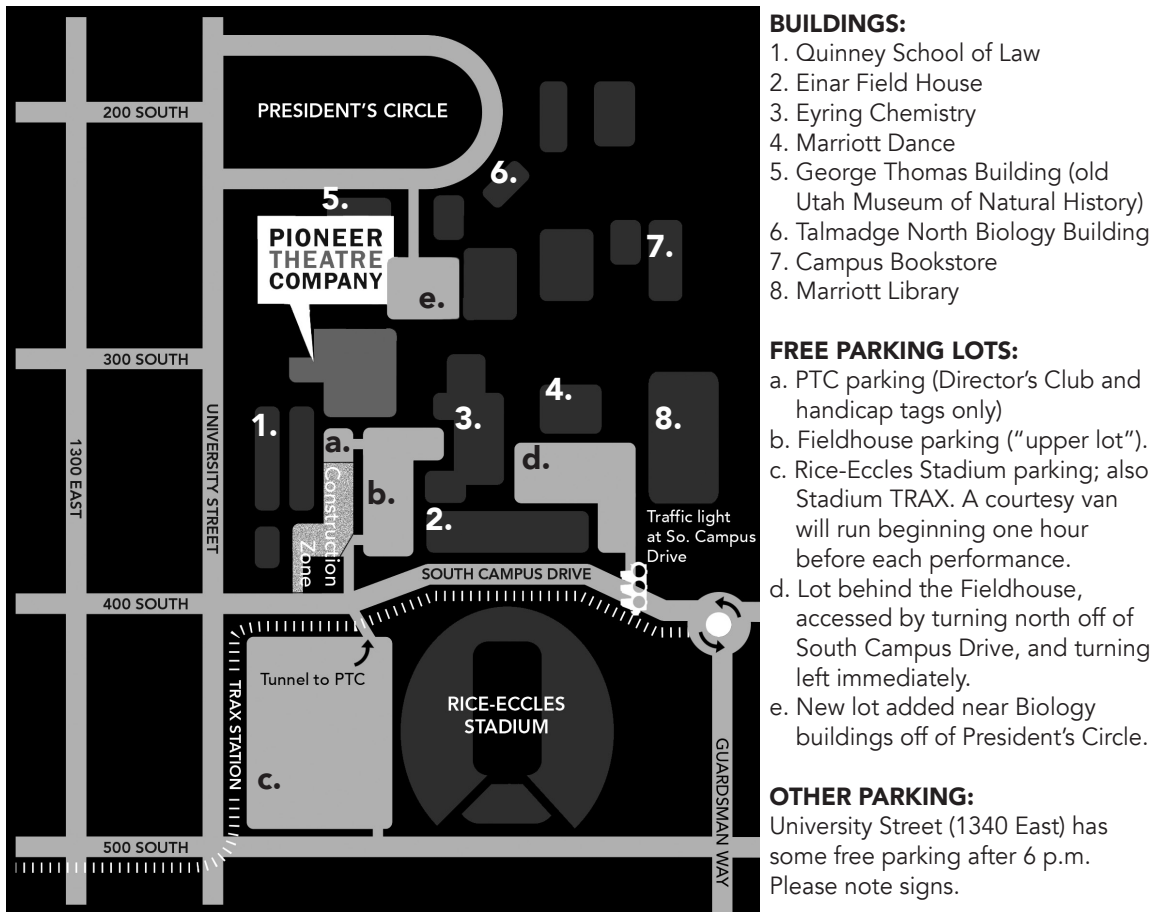
<style>
.page{position:relative;width:1167px;height:920px;background:#fff}
.page>*{position:absolute;margin:0;border:0;box-sizing:border-box;transform-origin:0 0}
.t1{font:900 31.5px "Avenir";color:#fff}
.t2{font:900 31.5px "Avenir";color:#231f20}
.t3{font:24.75px/29.7px "Avenir";color:#231f20;scale:.96 1}
.t4{font:900 24.75px "Avenir";color:#231f20;scale:.96 1}
</style>
<div class="page">
<img style="left:7px;top:7px;width:752px;height:904px">
<p class="t1" style="left:250px;top:397px;width:29px">1.</p>
<p class="t1" style="left:321px;top:171px;width:29px">5.</p>
<p class="t1" style="left:490px;top:145px;width:29px">6.</p>
<p class="t2" style="left:418px;top:270px;width:29px">e.</p>
<p class="t2" style="left:325px;top:414px;width:28px">a.</p>
<p class="t2" style="left:367px;top:466px;width:31px">b.</p>
<p class="t1" style="left:454px;top:391px;width:29px">3.</p>
<p class="t1" style="left:425px;top:491px;width:29px">2.</p>
<p class="t1" style="left:545px;top:362px;width:29px">4.</p>
<p class="t2" style="left:521px;top:431px;width:31px">d.</p>
<p class="t1" style="left:646px;top:219px;width:29px">7.</p>
<p class="t1" style="left:654px;top:391px;width:29px">8.</p>
<p class="t2" style="left:257px;top:751px;width:26px">c.</p>
<p class="t4" style="left:769px;top:2px;width:144px">BUILDINGS:</p>
<p class="t3" style="left:769px;top:38px;width:284px">1. Quinney School of Law</p>
<p class="t3" style="left:769px;top:68px;width:224px">2. Einar Field House</p>
<p class="t3" style="left:769px;top:98px;width:217px">3. Eyring Chemistry</p>
<p class="t3" style="left:769px;top:128px;width:195px">4. Marriott Dance</p>
<p class="t3" style="left:769px;top:157px;width:355px">5. George Thomas Building (old</p>
<p class="t3" style="left:795px;top:187px;width:363px">Utah Museum of Natural History)</p>
<p class="t3" style="left:769px;top:217px;width:398px">6. Talmadge North Biology Building</p>
<p class="t3" style="left:769px;top:246px;width:239px">7. Campus Bookstore</p>
<p class="t3" style="left:769px;top:276px;width:199px">8. Marriott Library</p>
<p class="t4" style="left:769px;top:329px;width:261px">FREE PARKING LOTS:</p>
<p class="t3" style="left:769px;top:365px;width:389px">a. PTC parking (Director’s Club and</p>
<p class="t3" style="left:795px;top:395px;width:216px">handicap tags only)</p>
<p class="t3" style="left:769px;top:425px;width:396px">b. Fieldhouse parking (“upper lot”).</p>
<p class="t3" style="left:769px;top:454px;width:396px">c. Rice-Eccles Stadium parking; also</p>
<p class="t3" style="left:795px;top:484px;width:337px">Stadium TRAX. A courtesy van</p>
<p class="t3" style="left:795px;top:514px;width:306px">will run beginning one hour</p>
<p class="t3" style="left:795px;top:543px;width:288px">before each performance.</p>
<p class="t3" style="left:769px;top:573px;width:328px">d. Lot behind the Fieldhouse,</p>
<p class="t3" style="left:795px;top:603px;width:353px">accessed by turning north off of</p>
<p class="t3" style="left:795px;top:632px;width:371px">South Campus Drive, and turning</p>
<p class="t3" style="left:795px;top:662px;width:184px">left immediately.</p>
<p class="t3" style="left:769px;top:692px;width:341px">e. New lot added near Biology</p>
<p class="t3" style="left:795px;top:722px;width:369px">buildings off of President’s Circle.</p>
<p class="t4" style="left:769px;top:774px;width:214px">OTHER PARKING:</p>
<p class="t3" style="left:769px;top:811px;width:354px">University Street (1340 East) has some free parking after 6 p.m.<br>Please note signs.</p>
</div>
